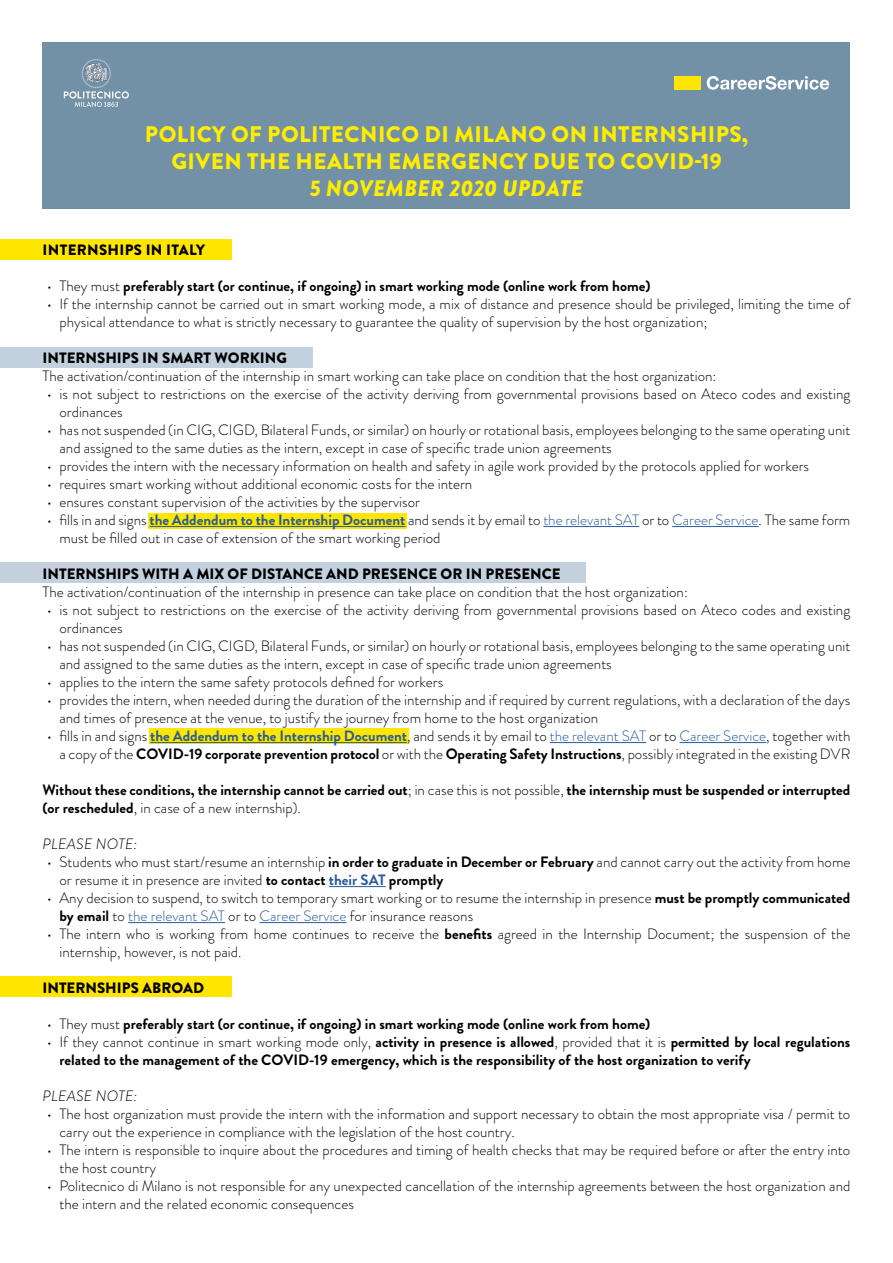
<style>
.page{position:relative;width:893px;height:1263px;background:#fff}
.page>*{position:absolute;margin:0;border:0;box-sizing:border-box;transform-origin:0 0}
.t1{font:900 22.5px/27px "Brandon Grotesque";letter-spacing:.02em;color:#ffed00;text-align:center}
.t2{font:italic 900 22.5px "Brandon Grotesque";letter-spacing:.02em;color:#ffed00}
.t3{font:300 15px/18px "Brandon Grotesque";color:#000}
.t4{font:700 15px/18px "Brandon Grotesque";color:#000}
.t5{font:900 15px "Brandon Grotesque";color:#000}
.t6{font:italic 300 15px "Brandon Grotesque";letter-spacing:.02em;color:#000}
.t7{font:900 15px "Brandon Grotesque";letter-spacing:.02em;color:#000}
.s1{font-weight:300}
.s2{font-weight:700;color:#275b9b}
.s3{color:#275b9b}
.s4{font-weight:700}
</style>
<div class="page">
<div style="left:0;top:239px;width:232px;height:21px;background:#ffe600"></div>
<div style="left:0;top:347px;width:313px;height:21px;background:#c3d0dd"></div>
<div style="left:0;top:562px;width:585px;height:21px;background:#c3d0dd"></div>
<div style="left:148px;top:513px;width:258px;height:16px;background:#ffe600"></div>
<div style="left:149px;top:728px;width:260px;height:16px;background:#ffe600"></div>
<div style="left:0;top:976px;width:232px;height:21px;background:#ffe600"></div>
<hr style="left:150px;top:526px;width:255px;height:1px;background:#275b9b">
<hr style="left:543px;top:526px;width:96px;height:1px;background:#275b9b">
<hr style="left:672px;top:526px;width:87px;height:1px;background:#275b9b">
<hr style="left:150px;top:742px;width:257px;height:1px;background:#275b9b">
<hr style="left:550px;top:742px;width:96px;height:1px;background:#275b9b">
<hr style="left:679px;top:742px;width:87px;height:1px;background:#275b9b">
<hr style="left:329px;top:886px;width:57px;height:1px;background:#275b9b">
<hr style="left:128px;top:922px;width:97px;height:1px;background:#275b9b">
<hr style="left:259px;top:922px;width:88px;height:1px;background:#275b9b">
<div style="left:43px;top:43px;width:807px;height:166px;background:#7290a6"></div>
<div style="left:674px;top:76px;width:27px;height:14px;background:#ffe600"></div>
<svg style="left:707px;top:76px;width:122px;height:14px"></svg>
<svg style="left:64px;top:59px;width:65px;height:48px"></svg>
<h1 class="t1" style="left:145px;top:121px;width:605px">POLICY OF POLITECNICO DI MILANO ON INTERNSHIPS,<br>GIVEN THE HEALTH EMERGENCY DUE TO COVID-19</h1>
<h1 class="t2" style="left:310px;top:172px;width:275px">5 NOVEMBER 2020 UPDATE</h1>
<p class="t7" style="left:43px;top:239px;width:164px">INTERNSHIPS IN ITALY</p>
<p class="t4" style="left:47px;top:277px;width:605px"><span class="s1">• They must</span> preferably start (or continue, if ongoing) in smart working mode (online work from home)</p>
<p class="t3" style="left:60px;top:295px;width:792px;text-indent:-13px">• If the internship cannot be carried out in smart working mode, a mix of distance and presence should be privileged, limiting the time of physical attendance to what is strictly necessary to guarantee the quality of supervision by the host organization;</p>
<p class="t5" style="left:43px;top:347px;width:246px">INTERNSHIPS IN SMART WORKING</p>
<p class="t3" style="left:43px;top:367px;width:675px">The activation/continuation of the internship in smart working can take place on condition that the host organization:</p>
<p class="t3" style="left:59px;top:385px;width:792px;text-indent:-13px">• is not subject to restrictions on the exercise of the activity deriving from governmental provisions based on Ateco codes and existing ordinances</p>
<p class="t3" style="left:59px;top:421px;width:792px;text-indent:-13px">• has not suspended (in CIG, CIGD, Bilateral Funds, or similar) on hourly or rotational basis, employees belonging to the same operating unit and assigned to the same duties as the intern, except in case of specific trade union agreements</p>
<p class="t3" style="left:47px;top:457px;width:764px">• provides the intern with the necessary information on health and safety in agile work provided by the protocols applied for workers</p>
<p class="t3" style="left:47px;top:475px;width:427px">• requires smart working without additional economic costs for the intern</p>
<p class="t3" style="left:47px;top:493px;width:375px">• ensures constant supervision of the activities by the supervisor</p>
<p class="t3" style="left:59px;top:511px;width:792px;text-indent:-13px">• fills in and signs <span class="s2">the Addendum to the Internship Document</span> and sends it by email to <span class="s3">the relevant SAT</span> or to <span class="s3">Career Service</span>. The same form must be filled out in case of extension of the smart working period</p>
<p class="t5" style="left:42px;top:563px;width:520px">INTERNSHIPS WITH A MIX OF DISTANCE AND PRESENCE OR IN PRESENCE</p>
<p class="t3" style="left:42px;top:583px;width:647px">The activation/continuation of the internship in presence can take place on condition that the host organization:</p>
<p class="t3" style="left:59px;top:601px;width:792px;text-indent:-13px">• is not subject to restrictions on the exercise of the activity deriving from governmental provisions based on Ateco codes and existing ordinances</p>
<p class="t3" style="left:59px;top:637px;width:792px;text-indent:-13px">• has not suspended (in CIG, CIGD, Bilateral Funds, or similar) on hourly or rotational basis, employees belonging to the same operating unit and assigned to the same duties as the intern, except in case of specific trade union agreements</p>
<p class="t3" style="left:47px;top:673px;width:398px">• applies to the intern the same safety protocols defined for workers</p>
<p class="t3" style="left:59px;top:691px;width:792px;text-indent:-13px">• provides the intern, when needed during the duration of the internship and if required by current regulations, with a declaration of the days and times of presence at the venue, to justify the journey from home to the host organization</p>
<p class="t3" style="left:47px;top:727px;width:805px;text-align:right">• fills in and signs <span class="s2">the Addendum to the Internship Document</span>, and sends it by email to <span class="s3">the relevant SAT</span> or to <span class="s3">Career Service</span>, together with a copy of the <span class="s4">COVID-19 corporate prevention protocol</span> or with the <span class="s4">Operating Safety Instructions</span>, possibly integrated in the existing DVR</p>
<p class="t4" style="left:42px;top:781px;width:809px">Without these conditions, the internship cannot be carried out<span class="s1">; in case this is not possible,</span> the internship must be suspended or interrupted (or rescheduled<span class="s1">, in case of a new internship).</span></p>
<p class="t6" style="left:43px;top:834px;width:96px">PLEASE NOTE:</p>
<p class="t3" style="left:59px;top:853px;width:792px;text-indent:-13px">• Students who must start/resume an internship <span class="s4">in order to graduate in December or February</span> and cannot carry out the activity from home or resume it in presence are invited <span class="s4">to contact</span> <span class="s2">their SAT</span> <span class="s4">promptly</span></p>
<p class="t3" style="left:59px;top:889px;width:792px;text-indent:-13px">• Any decision to suspend, to switch to temporary smart working or to resume the internship in presence <span class="s4">must be promptly communicated by email</span> to <span class="s3">the relevant SAT</span> or to <span class="s3">Career Service</span> for insurance reasons</p>
<p class="t3" style="left:59px;top:925px;width:792px;text-indent:-13px">• The intern who is working from home continues to receive the <span class="s4">benefits</span> agreed in the Internship Document; the suspension of the internship, however, is not paid.</p>
<p class="t5" style="left:42px;top:977px;width:163px">INTERNSHIPS ABROAD</p>
<p class="t4" style="left:47px;top:1015px;width:605px"><span class="s1">• They must</span> preferably start (or continue, if ongoing) in smart working mode (online work from home)</p>
<p class="t4" style="left:59px;top:1033px;width:792px;text-indent:-13px"><span class="s1">• If they cannot continue in smart working mode only,</span> activity in presence is allowed<span class="s1">, provided that it is</span> permitted by local regulations related to the management of the COVID-19 emergency, which is the responsibility of the host organization to verify</p>
<p class="t6" style="left:43px;top:1086px;width:96px">PLEASE NOTE:</p>
<p class="t3" style="left:59px;top:1105px;width:792px;text-indent:-13px">• The host organization must provide the intern with the information and support necessary to obtain the most appropriate visa / permit to carry out the experience in compliance with the legislation of the host country.</p>
<p class="t3" style="left:59px;top:1141px;width:792px;text-indent:-13px">• The intern is responsible to inquire about the procedures and timing of health checks that may be required before or after the entry into the host country</p>
<p class="t3" style="left:59px;top:1177px;width:792px;text-indent:-13px">• Politecnico di Milano is not responsible for any unexpected cancellation of the internship agreements between the host organization and the intern and the related economic consequences</p>
</div>
